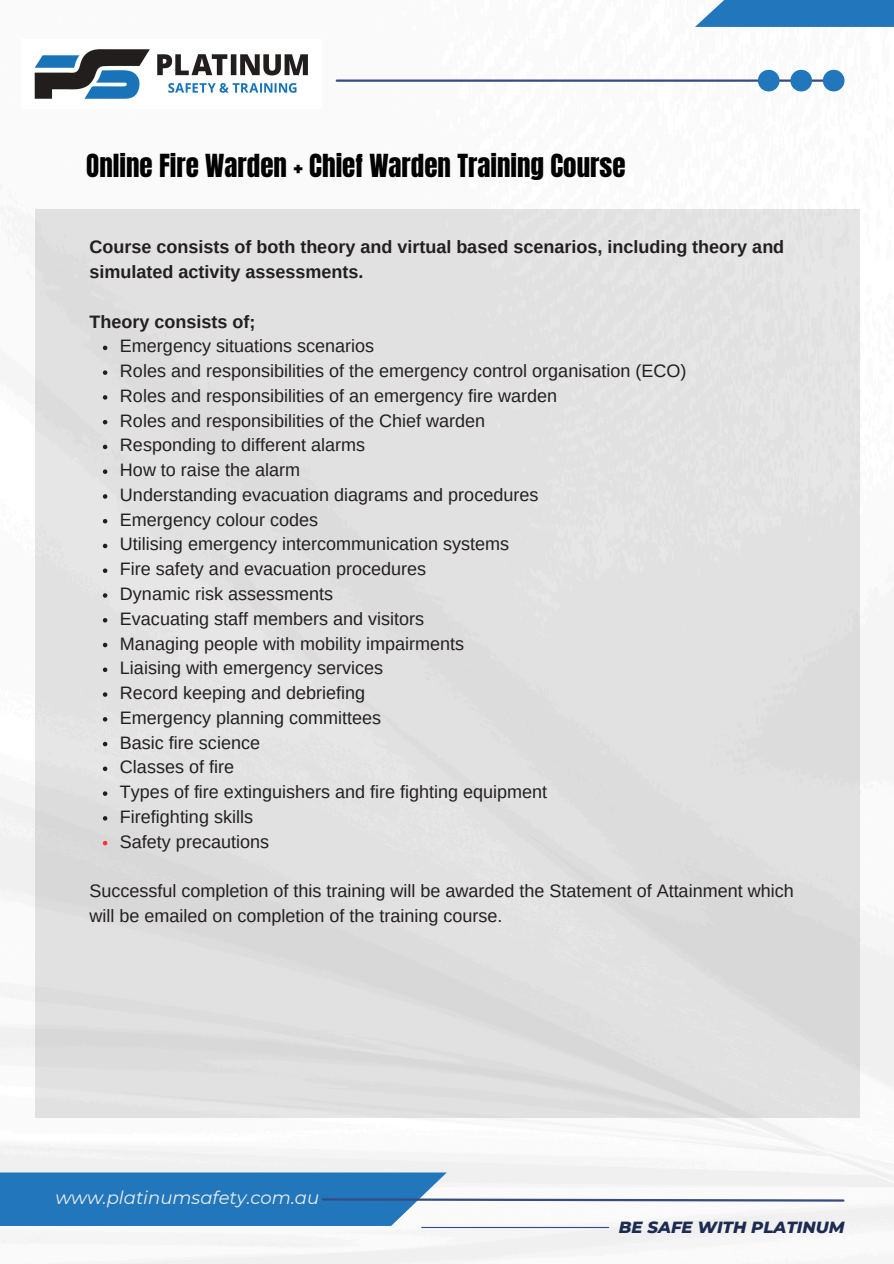
<style>
.page{position:relative;width:894px;height:1264px;background:#fff}
.page>*{position:absolute;margin:0;border:0;box-sizing:border-box;transform-origin:0 0}
.t1{font:27px "Anton";color:#000}
.t2{font:18px/24.8px "Arimo";color:#231f20}
.t3{font:700 18px/24.8px "Arimo";color:#231f20}
.t4{font:italic 18px "Montserrat";color:#ededed}
.t5{font:italic 800 16.5px "Montserrat";color:#1c2b52}
</style>
<div class="page">
<img style="left:0;top:69px;width:893px;height:1194px">
<div style="left:35px;top:209px;width:823px;height:908px;background:#e1e1e1"></div>
<svg style="left:0;top:1172px;width:845px;height:54px"></svg>
<hr style="left:421px;top:1226px;width:187px;height:1px;background:#374b80">
<div style="left:694px;top:0;width:199px;height:27px;background:#2176bc"></div>
<hr style="left:337px;top:79px;width:493px;height:3px;background:#374b80">
<svg style="left:757px;top:70px;width:87px;height:21px"></svg>
<img style="left:22px;top:49px;width:299px;height:59px">
<svg style="left:103px;top:345px;width:4px;height:5px"></svg>
<svg style="left:103px;top:370px;width:4px;height:5px"></svg>
<svg style="left:103px;top:395px;width:4px;height:4px"></svg>
<svg style="left:103px;top:420px;width:4px;height:4px"></svg>
<svg style="left:103px;top:444px;width:4px;height:5px"></svg>
<svg style="left:103px;top:469px;width:4px;height:5px"></svg>
<svg style="left:103px;top:494px;width:4px;height:4px"></svg>
<svg style="left:103px;top:519px;width:4px;height:4px"></svg>
<svg style="left:103px;top:543px;width:4px;height:5px"></svg>
<svg style="left:103px;top:568px;width:4px;height:5px"></svg>
<svg style="left:103px;top:593px;width:4px;height:4px"></svg>
<svg style="left:103px;top:618px;width:4px;height:4px"></svg>
<svg style="left:103px;top:642px;width:4px;height:5px"></svg>
<svg style="left:103px;top:667px;width:4px;height:5px"></svg>
<svg style="left:103px;top:692px;width:4px;height:4px"></svg>
<svg style="left:103px;top:717px;width:4px;height:4px"></svg>
<svg style="left:103px;top:741px;width:4px;height:5px"></svg>
<svg style="left:103px;top:766px;width:4px;height:5px"></svg>
<svg style="left:103px;top:791px;width:4px;height:4px"></svg>
<svg style="left:103px;top:816px;width:4px;height:4px"></svg>
<svg style="left:103px;top:840px;width:4px;height:5px"></svg>
<h1 class="t1" style="left:86px;top:146px;width:540px">Online Fire Warden + Chief Warden Training Course</h1>
<h3 class="t3" style="left:89px;top:235px;width:696px">Course consists of both theory and virtual based scenarios, including theory and simulated activity assessments.</h3>
<h3 class="t3" style="left:89px;top:309px;width:167px">Theory consists of;</h3>
<p class="t2" style="left:120px;top:334px;width:255px">Emergency situations scenarios</p>
<p class="t2" style="left:120px;top:358px;width:567px">Roles and responsibilities of the emergency control organisation (ECO)</p>
<p class="t2" style="left:120px;top:383px;width:438px">Roles and responsibilities of an emergency fire warden</p>
<p class="t2" style="left:120px;top:408px;width:366px">Roles and responsibilities of the Chief warden</p>
<p class="t2" style="left:120px;top:433px;width:246px">Responding to different alarms</p>
<p class="t2" style="left:120px;top:457px;width:181px">How to raise the alarm</p>
<p class="t2" style="left:120px;top:482px;width:420px">Understanding evacuation diagrams and procedures</p>
<p class="t2" style="left:120px;top:507px;width:200px">Emergency colour codes</p>
<p class="t2" style="left:120px;top:532px;width:390px">Utilising emergency intercommunication systems</p>
<p class="t2" style="left:120px;top:556px;width:307px">Fire safety and evacuation procedures</p>
<p class="t2" style="left:120px;top:581px;width:214px">Dynamic risk assessments</p>
<p class="t2" style="left:120px;top:606px;width:305px">Evacuating staff members and visitors</p>
<p class="t2" style="left:120px;top:631px;width:345px">Managing people with mobility impairments</p>
<p class="t2" style="left:120px;top:655px;width:264px">Liaising with emergency services</p>
<p class="t2" style="left:120px;top:680px;width:247px">Record keeping and debriefing</p>
<p class="t2" style="left:120px;top:705px;width:263px">Emergency planning committees</p>
<p class="t2" style="left:120px;top:730px;width:141px">Basic fire science</p>
<p class="t2" style="left:120px;top:754px;width:115px">Classes of fire</p>
<p class="t2" style="left:120px;top:779px;width:428px">Types of fire extinguishers and fire fighting equipment</p>
<p class="t2" style="left:120px;top:804px;width:134px">Firefighting skills</p>
<p class="t2" style="left:120px;top:829px;width:150px">Safety precautions</p>
<p class="t2" style="left:89px;top:878px;width:705px">Successful completion of this training will be awarded the Statement of Attainment which will be emailed on completion of the training course.</p>
<p class="t4" style="left:55px;top:1186px;width:265px">www.platinumsafety.com.au</p>
<p class="t5" style="left:618px;top:1217px;width:227px">BE SAFE WITH PLATINUM</p>
</div>
